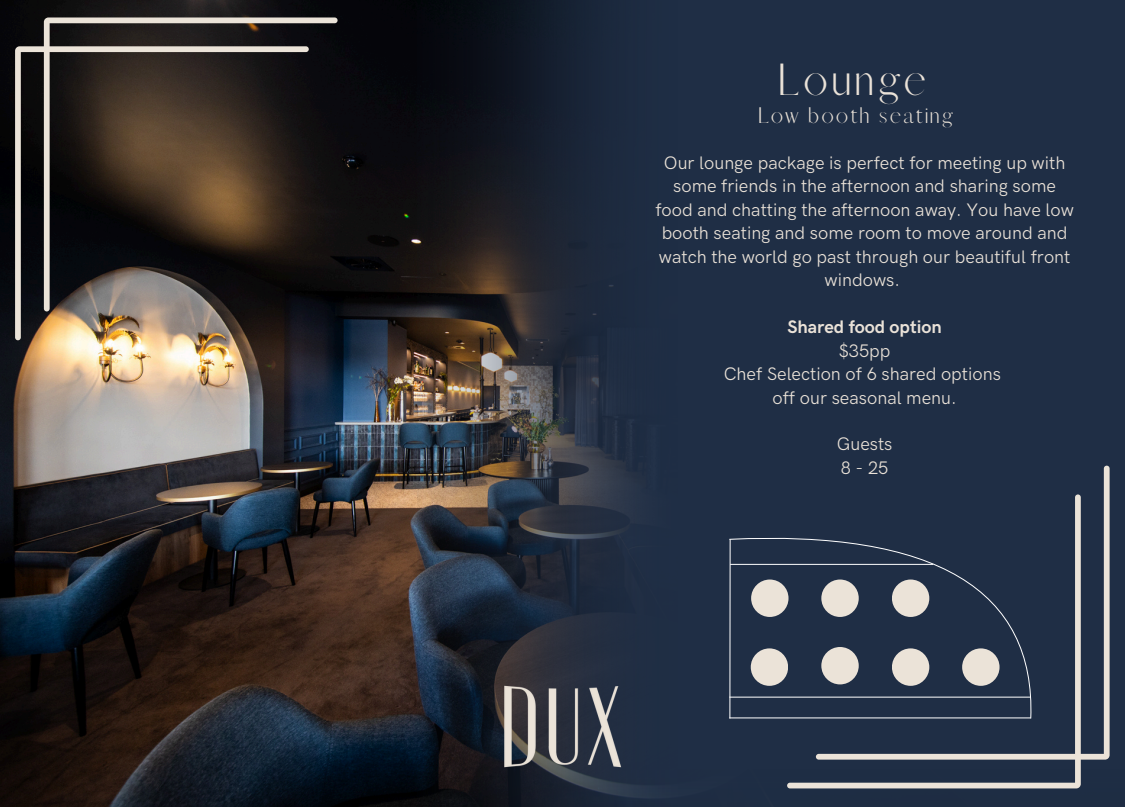
<style>
.page{position:relative;width:1125px;height:807px;background:#fff}
.page>*{position:absolute;margin:0;border:0;box-sizing:border-box;transform-origin:0 0}
.t1{font:40.5px "Afrah";letter-spacing:.1em;color:#eae2d8}
.t2{font:20.25px "Afrah";letter-spacing:.1em;color:#eae2d8}
.t3{font:18.12px/23.5px "HK Grotesk Pro";color:#eae2d8;text-align:center}
.t4{font:700 18.12px "HK Grotesk Pro";color:#eae2d8}
</style>
<div class="page">
<img style="left:0;top:0;width:417px;height:806px">
<img style="left:417px;top:0;width:708px;height:806px">
<svg style="left:44px;top:17px;width:294px;height:294px;background:#2b2828"></svg>
<svg style="left:15px;top:46px;width:294px;height:294px;background:#473d34"></svg>
<svg style="left:787px;top:720px;width:294px;height:68px;background:#455060"></svg>
<svg style="left:816px;top:465px;width:294px;height:294px;background:#424d5e"></svg>
<img style="left:497px;top:681px;width:131px;height:89px">
<div style="left:728px;top:441px;width:362px;height:279px;background:#1f2e45"></div>
<hr style="left:730px;top:563px;width:203px;height:1px;background:#fff">
<hr style="left:729px;top:696px;width:302px;height:1px;background:#fff">
<div style="left:892px;top:579px;width:37px;height:37px;background:#ebe3d8;border-radius:50%"></div>
<div style="left:821px;top:579px;width:38px;height:37px;background:#ebe3d8;border-radius:50%"></div>
<div style="left:751px;top:579px;width:38px;height:37px;background:#ebe3d8;border-radius:50%"></div>
<div style="left:751px;top:648px;width:37px;height:37px;background:#ebe3d8;border-radius:50%"></div>
<div style="left:821px;top:646px;width:38px;height:38px;background:#ebe3d8;border-radius:50%"></div>
<div style="left:892px;top:648px;width:37px;height:37px;background:#ebe3d8;border-radius:50%"></div>
<div style="left:962px;top:648px;width:38px;height:37px;background:#ebe3d8;border-radius:50%"></div>
<p class="t1" style="left:777px;top:54px;width:151px">Lounge</p>
<p class="t2" style="left:757px;top:102px;width:197px">Low booth seating</p>
<h1 class="t3" style="left:655px;top:152px;width:420px">Our lounge package is perfect for meeting up with some friends in the afternoon and sharing some food and chatting the afternoon away. You have low booth seating and some room to move around and watch the world go past through our beautiful front windows.</h1>
<h2 class="t4" style="left:787px;top:317px;width:156px">Shared food option</h2>
<p class="t3" style="left:839px;top:339px;width:53px">$35pp</p>
<p class="t3" style="left:724px;top:363px;width:279px">Chef Selection of 6 shared options</p>
<p class="t3" style="left:772px;top:386px;width:186px">off our seasonal menu.</p>
<p class="t3" style="left:837px;top:433px;width:57px">Guests</p>
<p class="t3" style="left:841px;top:456px;width:49px">8-25</p>
</div>
